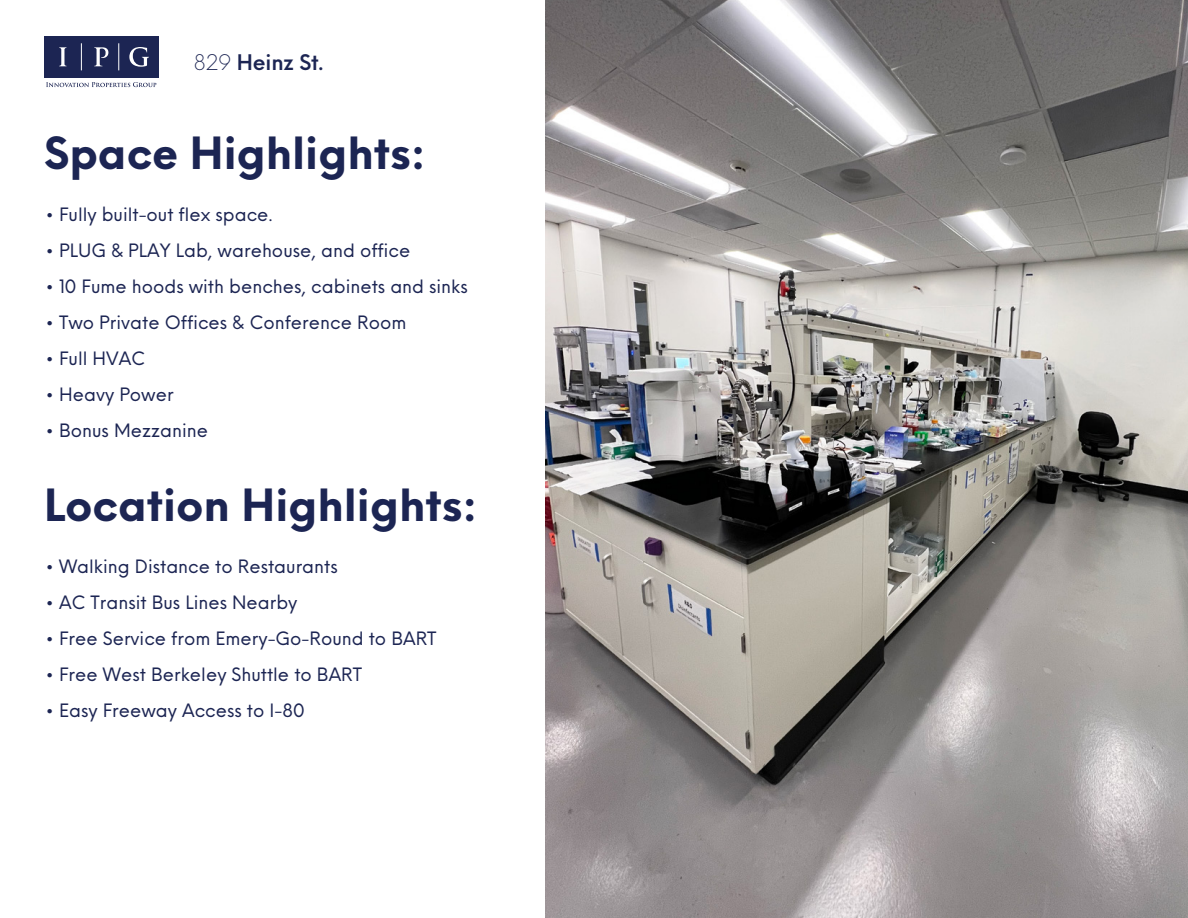
<style>
.page{position:relative;width:1188px;height:918px;background:#fff}
.page>*{position:absolute;margin:0;border:0;box-sizing:border-box;transform-origin:0 0}
.t1{font:700 43.35px "Neue Einstellung";color:#1c2553}
.t2{font:600 21px "Neue Einstellung";letter-spacing:-.005em;color:#1c2553}
.t3{font:18px "Neue Einstellung";color:#1c2553}
.s1{font-weight:300}
</style>
<div class="page">
<div style="left:44px;top:36px;width:115px;height:42px;background:#1c2553"></div>
<svg style="left:46px;top:82px;width:110px;height:5px"></svg>
<svg style="left:81px;top:43px;width:1px;height:27px"></svg>
<svg style="left:119px;top:43px;width:1px;height:27px"></svg>
<svg style="left:59px;top:47px;width:8px;height:19px"></svg>
<svg style="left:129px;top:47px;width:20px;height:20px"></svg>
<svg style="left:94px;top:47px;width:14px;height:19px"></svg>
<img style="left:546px;top:0;width:642px;height:918px">
<p class="t2" style="left:194px;top:43px;width:131px"><span class="s1">829</span> Heinz St.</p>
<h1 class="t1" style="left:44px;top:114px;width:383px">Space Highlights:</h1>
<p class="t3" style="left:45px;top:198px;width:228px">• Fully built-out flex space.</p>
<p class="t3" style="left:45px;top:234px;width:366px">• PLUG &amp; PLAY Lab, warehouse, and office</p>
<p class="t3" style="left:45px;top:270px;width:424px">• 10 Fume hoods with benches, cabinets and sinks</p>
<p class="t3" style="left:45px;top:306px;width:363px">• Two Private Offices &amp; Conference Room</p>
<p class="t3" style="left:45px;top:342px;width:101px">• Full HVAC</p>
<p class="t3" style="left:45px;top:378px;width:130px">• Heavy Power</p>
<p class="t3" style="left:45px;top:414px;width:164px">• Bonus Mezzanine</p>
<h1 class="t1" style="left:44px;top:466px;width:435px">Location Highlights:</h1>
<p class="t3" style="left:45px;top:550px;width:294px">• Walking Distance to Restaurants</p>
<p class="t3" style="left:45px;top:586px;width:254px">• AC Transit Bus Lines Nearby</p>
<p class="t3" style="left:45px;top:622px;width:393px">• Free Service from Emery-Go-Round to BART</p>
<p class="t3" style="left:45px;top:658px;width:318px">• Free West Berkeley Shuttle to BART</p>
<p class="t3" style="left:45px;top:694px;width:261px">• Easy Freeway Access to I-80</p>
</div>
